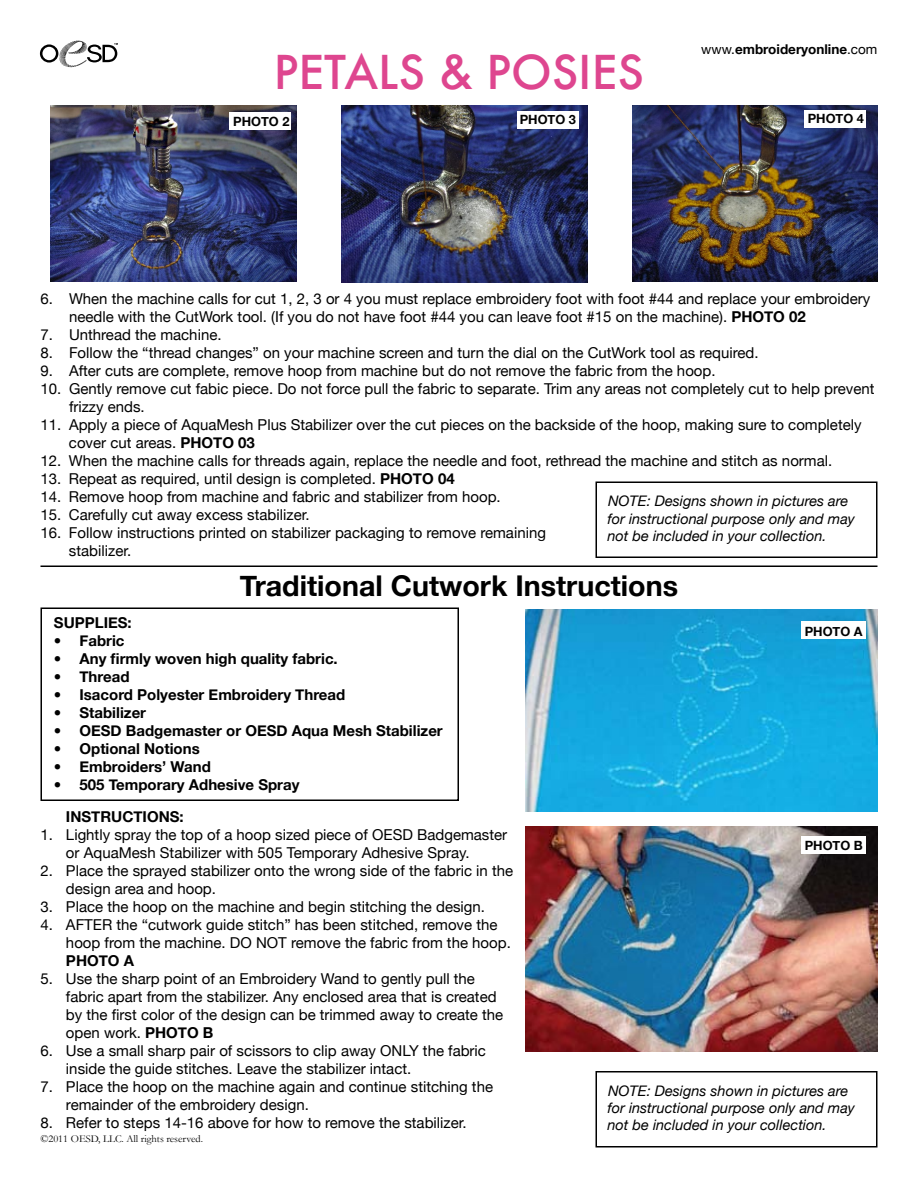
<style>
.page{position:relative;width:918px;height:1188px;background:#fff}
.page>*{position:absolute;margin:0;border:0;box-sizing:border-box;transform-origin:0 0}
.t1{font:500 45.6px "Futura";color:#de468f}
.t2{font:700 28.65px "Helvetica Neue";color:#000}
.t3{font:15px/18px "Helvetica Neue";color:#000}
.t4{font:700 15px "Helvetica Neue";color:#000}
.t5{font:italic 14.55px/17.4px "Helvetica Neue";color:#000}
.t6{font:700 13.5px "Helvetica Neue";color:#000}
.t7{font:700 12.75px "Helvetica Neue";color:#000}
.t8{font:10.5px "Garamond";color:#000}
.s1{font-weight:400}
.s2{font-weight:700}
</style>
<div class="page">
<svg style="left:40px;top:41px;width:78px;height:26px"></svg>
<img style="left:341px;top:105px;width:246px;height:178px">
<img style="left:633px;top:105px;width:245px;height:177px">
<img style="left:50px;top:105px;width:247px;height:177px">
<div style="left:230px;top:112px;width:61px;height:18px;background:#fff"></div>
<div style="left:518px;top:111px;width:61px;height:18px;background:#fff"></div>
<div style="left:804px;top:110px;width:62px;height:18px;background:#fff"></div>
<div style="left:596px;top:482px;width:282px;height:76px;border:2px solid #000"></div>
<div style="left:596px;top:1071px;width:282px;height:77px;border:2px solid #000"></div>
<hr style="left:40px;top:566px;width:838px;height:1px;background:#000">
<img style="left:525px;top:609px;width:352px;height:202px">
<img style="left:525px;top:827px;width:352px;height:225px">
<div style="left:40px;top:607px;width:419px;height:194px;border:2px solid #000"></div>
<div style="left:801px;top:621px;width:65px;height:18px;background:#fff"></div>
<div style="left:801px;top:836px;width:65px;height:18px;background:#fff"></div>
<h1 class="t1" style="left:274px;top:40px;width:372px">PETALS &amp; POSIES</h1>
<p class="t6" style="left:701px;top:41px;width:178px"><span class="s1">www.</span>embroideryonline<span class="s1">.com</span></p>
<p class="t7" style="left:233px;top:113px;width:58px">PHOTO 2</p>
<p class="t7" style="left:520px;top:112px;width:58px">PHOTO 3</p>
<p class="t7" style="left:808px;top:110px;width:58px">PHOTO 4</p>
<p class="t3" style="left:69px;top:290px;width:803px;text-indent:-28px">6. When the machine calls for cut 1, 2, 3 or 4 you must replace embroidery foot with foot #44 and replace your embroidery needle with the CutWork tool. (If you do not have foot #44 you can leave foot #15 on the machine). <span class="s2">PHOTO 02</span></p>
<p class="t3" style="left:40px;top:326px;width:183px">7. Unthread the machine.</p>
<p class="t3" style="left:40px;top:344px;width:720px">8. Follow the “thread changes” on your machine screen and turn the dial on the CutWork tool as required.</p>
<p class="t3" style="left:40px;top:362px;width:677px">9. After cuts are complete, remove hoop from machine but do not remove the fabric from the hoop.</p>
<p class="t3" style="left:69px;top:380px;width:807px;text-indent:-28px">10. Gently remove cut fabic piece. Do not force pull the fabric to separate. Trim any areas not completely cut to help prevent frizzy ends.</p>
<p class="t3" style="left:69px;top:416px;width:794px;text-indent:-28px">11. Apply a piece of AquaMesh Plus Stabilizer over the cut pieces on the backside of the hoop, making sure to completely cover cut areas. <span class="s2">PHOTO 03</span></p>
<p class="t3" style="left:40px;top:452px;width:793px">12. When the machine calls for threads again, replace the needle and foot, rethread the machine and stitch as normal.</p>
<p class="t3" style="left:40px;top:470px;width:416px">13. Repeat as required, until design is completed. <span class="s2">PHOTO 04</span></p>
<p class="t3" style="left:40px;top:488px;width:462px">14. Remove hoop from machine and fabric and stabilizer from hoop.</p>
<p class="t3" style="left:40px;top:506px;width:271px">15. Carefully cut away excess stabilizer.</p>
<p class="t3" style="left:69px;top:524px;width:478px;text-indent:-28px">16. Follow instructions printed on stabilizer packaging to remove remaining stabilizer.</p>
<p class="t5" style="left:607px;top:492px;width:249px">NOTE: Designs shown in pictures are for instructional purpose only and may not be included in your collection.</p>
<h2 class="t2" style="left:240px;top:568px;width:440px">Traditional Cutwork Instructions</h2>
<p class="t4" style="left:54px;top:614px;width:79px">SUPPLIES:</p>
<p class="t4" style="left:54px;top:632px;width:72px">• Fabric</p>
<p class="t4" style="left:54px;top:650px;width:285px">• Any firmly woven high quality fabric.</p>
<p class="t4" style="left:54px;top:668px;width:77px">• Thread</p>
<p class="t4" style="left:54px;top:686px;width:293px">• Isacord Polyester Embroidery Thread</p>
<p class="t4" style="left:54px;top:704px;width:94px">• Stabilizer</p>
<p class="t4" style="left:54px;top:722px;width:390px">• OESD Badgemaster or OESD Aqua Mesh Stabilizer</p>
<p class="t4" style="left:54px;top:740px;width:147px">• Optional Notions</p>
<p class="t4" style="left:54px;top:758px;width:158px">• Embroiders’ Wand</p>
<p class="t4" style="left:54px;top:776px;width:247px">• 505 Temporary Adhesive Spray</p>
<p class="t7" style="left:805px;top:623px;width:59px">PHOTO A</p>
<p class="t4" style="left:66px;top:807px;width:119px">INSTRUCTIONS:</p>
<p class="t3" style="left:66px;top:825px;width:443px;text-indent:-26px">1. Lightly spray the top of a hoop sized piece of OESD Badgemaster or AquaMesh Stabilizer with 505 Temporary Adhesive Spray.</p>
<p class="t3" style="left:66px;top:861px;width:449px;text-indent:-26px">2. Place the sprayed stabilizer onto the wrong side of the fabric in the design area and hoop.</p>
<p class="t3" style="left:40px;top:897px;width:446px">3. Place the hoop on the machine and begin stitching the design.</p>
<p class="t3" style="left:66px;top:915px;width:446px;text-indent:-26px">4. AFTER the “cutwork guide stitch” has been stitched, remove the hoop from the machine. DO NOT remove the fabric from the hoop.</p>
<p class="t4" style="left:66px;top:951px;width:70px">PHOTO A</p>
<p class="t3" style="left:66px;top:969px;width:439px;text-indent:-26px">5. Use the sharp point of an Embroidery Wand to gently pull the fabric apart from the stabilizer. Any enclosed area that is created by the first color of the design can be trimmed away to create the open work. <span class="s2">PHOTO B</span></p>
<p class="t3" style="left:66px;top:1041px;width:422px;text-indent:-26px">6. Use a small sharp pair of scissors to clip away ONLY the fabric inside the guide stitches. Leave the stabilizer intact.</p>
<p class="t3" style="left:66px;top:1077px;width:429px;text-indent:-26px">7. Place the hoop on the machine again and continue stitching the remainder of the embroidery design.</p>
<p class="t3" style="left:40px;top:1113px;width:428px">8. Refer to steps 14-16 above for how to remove the stabilizer.</p>
<p class="t8" style="left:40px;top:1133px;width:164px">©2011 OESD, LLC. All rights reserved.</p>
<p class="t7" style="left:805px;top:838px;width:60px">PHOTO B</p>
<p class="t5" style="left:607px;top:1081px;width:249px">NOTE: Designs shown in pictures are for instructional purpose only and may not be included in your collection.</p>
</div>
